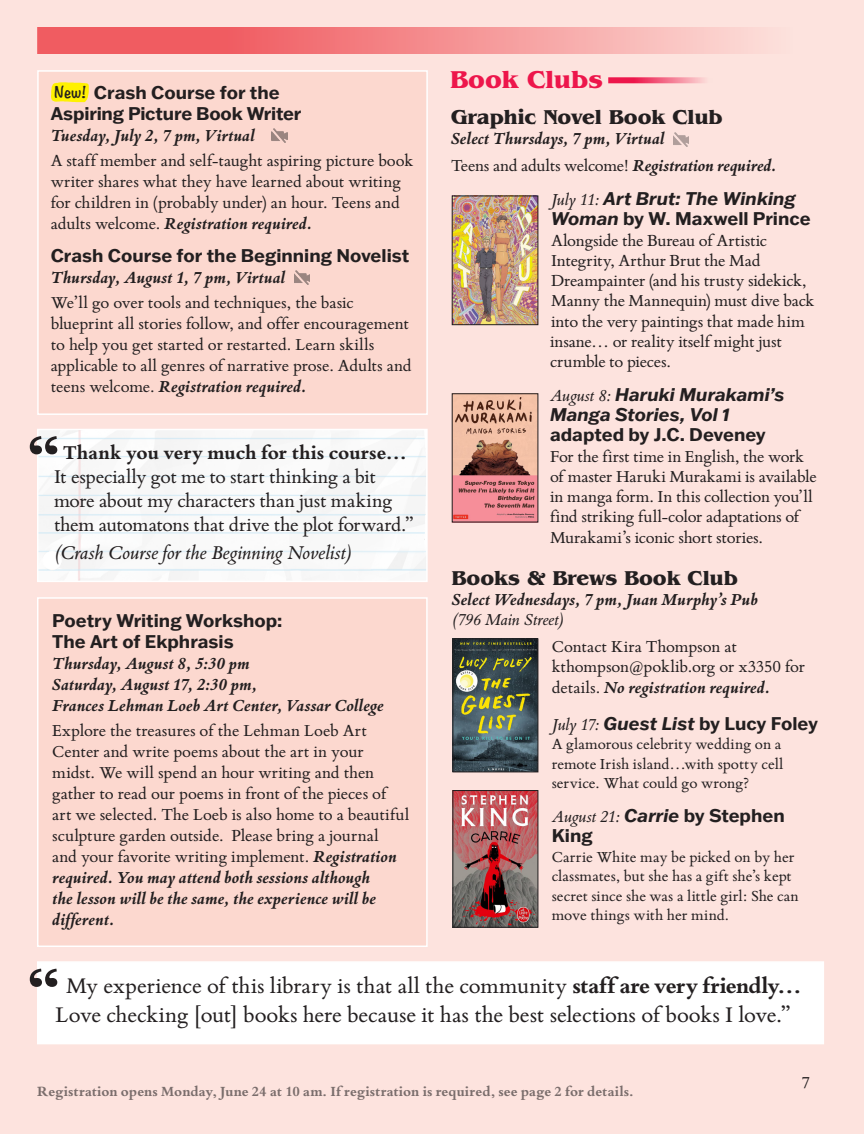
<style>
.page{position:relative;width:864px;height:1134px;background:#fff}
.page>*{position:absolute;margin:0;border:0;box-sizing:border-box;transform-origin:0 0}
.date___time{font:700 69.75px "Bembo Book MT Pro";color:#231f20}
.program_titles{font:700 25.5px "Benguiat Pro ITC";color:#ed164b}
.date___time-2{font:24px "Bembo Book MT Pro";letter-spacing:-.005em;color:#231f20}
.date___time-3{font:21px/24px "Bembo Book MT Pro";letter-spacing:-.015em;color:#231f20}
.program_titles-2{font:700 21px "Benguiat Pro ITC";color:#231f20}
.date___time-4{font:italic 21px "Bembo Book MT Pro";letter-spacing:-.005em;color:#231f20}
.date___time-5{font:18px/21px "Bembo Book MT Pro";letter-spacing:-.005em;color:#231f20}
.program_titles-3{font:700 18px/21px "Franklin Gothic ATF";color:#231f20}
.program_titles-4{font:italic 700 18px/21px "Bembo Book MT Pro";letter-spacing:-.005em;color:#231f20}
.program_titles-5{font:italic 700 18px/20.2px "Franklin Gothic ATF";color:#231f20}
.date___time-6{font:italic 700 18px/20.2px "Bembo Book MT Pro";letter-spacing:-.005em;color:#231f20}
.date___time-7{font:16.5px/19.5px "Bembo Book MT Pro";color:#231f20}
.t1{font:700 15px "Bembo Book MT Pro";letter-spacing:.01em;color:#231f20}
.Contents__etc{font:700 14.55px "Noteworthy";color:#231f20}
.s1{font-family:"Bembo Book MT Pro";font-style:italic}
.s2{font-weight:700;font-style:italic}
.s3{font-weight:700}
.s4{font-family:"Franklin Gothic ATF";font-style:normal}
.s5{font-family:"Bembo Book MT Pro";font-weight:400}
.s6{font-style:normal}
.s7{font-weight:400}
.s8{font-family:"Bembo Book MT Pro";font-weight:400;font-style:italic}
.s9{font-style:italic}
</style>
<div class="page">
<div style="left:1px;top:0;width:863px;height:1134px;background:#fde3de"></div>
<hr style="left:0;top:0;width:1px;height:1134px;background:#fde3de">
<svg style="left:37px;top:27px;width:716px;height:27px"></svg>
<img style="left:40px;top:432px;width:385px;height:147px">
<div style="left:37px;top:429px;width:391px;height:153px;border:2px solid #fff"></div>
<div style="left:37px;top:70px;width:391px;height:345px;background:#fcd8cf;border:2px solid #fff"></div>
<svg style="left:608px;top:77px;width:97px;height:6px"></svg>
<img style="left:673px;top:132px;width:16px;height:14px">
<div style="left:37px;top:597px;width:391px;height:350px;background:#fcd8cf;border:2px solid #fff"></div>
<img style="left:454px;top:198px;width:82px;height:125px">
<div style="left:452px;top:196px;width:86px;height:129px;border:1px solid #231f20"></div>
<img style="left:454px;top:395px;width:82px;height:125px">
<img style="left:455px;top:641px;width:81px;height:129px">
<div style="left:453px;top:639px;width:85px;height:133px;border:1px solid #231f20"></div>
<img style="left:455px;top:792px;width:81px;height:134px">
<div style="left:453px;top:790px;width:85px;height:138px;border:1px solid #231f20"></div>
<svg style="left:51px;top:82px;width:38px;height:21px"></svg>
<div style="left:37px;top:961px;width:787px;height:83px;background:#fff"></div>
<img style="left:272px;top:128px;width:15px;height:14px">
<img style="left:294px;top:270px;width:16px;height:15px">
<p class="program_titles-3" style="left:51px;top:81px;width:252px;text-indent:43px">Crash Course for the<br>Aspiring Picture Book Writer<br><span class="s1">Tuesday, July 2, 7 pm, Virtual</span></p>
<p class="date___time-5" style="left:51px;top:149px;width:364px">A staff member and self-taught aspiring picture book writer shares what they have learned about writing for children in (probably under) an hour. Teens and adults welcome. <span class="s2">Registration required.</span></p>
<p class="program_titles-3" style="left:51px;top:244px;width:360px">Crash Course for the Beginning Novelist<br><span class="s1">Thursday, August 1, 7 pm, Virtual</span></p>
<p class="date___time-5" style="left:51px;top:291px;width:362px">We’ll go over tools and techniques, the basic blueprint all stories follow, and offer encouragement to help you get started or restarted. Learn skills applicable to all genres of narrative prose. Adults and teens welcome. <span class="s2">Registration required.</span></p>
<p class="Contents__etc" style="left:54px;top:80px;width:33px">New!</p>
<p class="date___time" style="left:26px;top:417px;width:38px">“</p>
<p class="date___time-3" style="left:54px;top:439px;width:362px;text-indent:9px"><span class="s3">Thank you very much for this course… </span>It especially got me to start thinking a bit more about my characters than just making them automatons that drive the plot forward.”</p>
<p class="date___time-4" style="left:54px;top:539px;width:299px">(Crash Course for the Beginning Novelist)</p>
<p class="program_titles-4" style="left:52px;top:610px;width:333px"><span class="s4">Poetry Writing Workshop:<br>The Art of Ekphrasis<br></span>Thursday, August 8, 5:30 pm<br>Saturday, August 17, 2:30 pm,<br>Frances Lehman Loeb Art Center, Vassar College</p>
<p class="date___time-5" style="left:52px;top:719px;width:359px">Explore the treasures of the Lehman Loeb Art Center and write poems about the art in your midst. We will spend an hour writing and then gather to read our poems in front of the pieces of art we selected. The Loeb is also home to a beautiful sculpture garden outside. Please bring a journal<br>and your favorite writing implement. <span class="s2">Registration required. You may attend both sessions although<br>the lesson will be the same, the experience will be different.</span></p>
<p class="program_titles" style="left:450px;top:65px;width:154px">Book Clubs</p>
<p class="program_titles-2" style="left:451px;top:105px;width:273px">Graphic Novel Book Club</p>
<p class="date___time-6" style="left:451px;top:128px;width:215px">Select Thursdays, 7 pm, Virtual</p>
<p class="date___time-5" style="left:451px;top:154px;width:327px">Teens and adults welcome! <span class="s2">Registration required.</span></p>
<p class="program_titles-5" style="left:551px;top:188px;width:261px"><span class="s5">July 11:</span> Art Brut: The Winking<br>Woman <span class="s6">by W. Maxwell Prince</span></p>
<p class="date___time-5" style="left:550px;top:229px;width:266px;line-height:20.2px">Alongside the Bureau of Artistic Integrity, Arthur Brut the Mad Dreampainter (and his trusty sidekick, Manny the Mannequin) must dive back into the very paintings that made him insane… or reality itself might just crumble to pieces.</p>
<p class="program_titles-5" style="left:550px;top:384px;width:236px"><span class="s5">August 8:</span> Haruki Murakami’s<br>Manga Stories, Vol 1 <span class="s6">adapted by J.C. Deveney</span></p>
<p class="date___time-5" style="left:550px;top:445px;width:268px;line-height:20.2px">For the first time in English, the work of master Haruki Murakami is available in manga form. In this collection you’ll find striking full-color adaptations of Murakami’s iconic short stories.</p>
<p class="program_titles-2" style="left:452px;top:565px;width:288px">Books &amp; Brews Book Club</p>
<p class="date___time-6" style="left:452px;top:588px;width:308px">Select Wednesdays, 7 pm, Juan Murphy’s Pub <span class="s7">(796 Main Street)</span></p>
<p class="date___time-5" style="left:552px;top:636px;width:255px;line-height:20.2px">Contact Kira Thompson at kthompson@poklib.org or x3350 for details. <span class="s2">No registration required.</span></p>
<p class="program_titles-3" style="left:552px;top:712px;width:268px"><span class="s8">July 17:</span> <span class="s9">Guest List</span> by Lucy Foley</p>
<p class="date___time-7" style="left:552px;top:733px;width:233px">A glamorous celebrity wedding on a remote Irish island…with spotty cell service. What could go wrong?</p>
<p class="program_titles-3" style="left:552px;top:805px;width:235px;line-height:20.2px"><span class="s8">August 21:</span> <span class="s9">Carrie</span> by Stephen<br>King</p>
<p class="date___time-7" style="left:552px;top:846px;width:249px">Carrie White may be picked on by her classmates, but she has a gift she’s kept secret since she was a little girl: She can move things with her mind.</p>
<p class="date___time" style="left:26px;top:950px;width:38px">“</p>
<p class="date___time-2" style="left:56px;top:999px;width:737px">Love checking [out] books here because it has the best selections of books I love.”</p>
<p class="date___time-2" style="left:66px;top:970px;width:737px">My experience of this library is that all the community <span class="s3">staff are very friendly…</span></p>
<p class="t1" style="left:37px;top:1081px;width:598px">Registration opens Monday, June 24 at 10 am. If registration is required, see page 2 for details.</p>
<p class="date___time-5" style="left:801px;top:1071px;width:10px">7</p>
</div>
